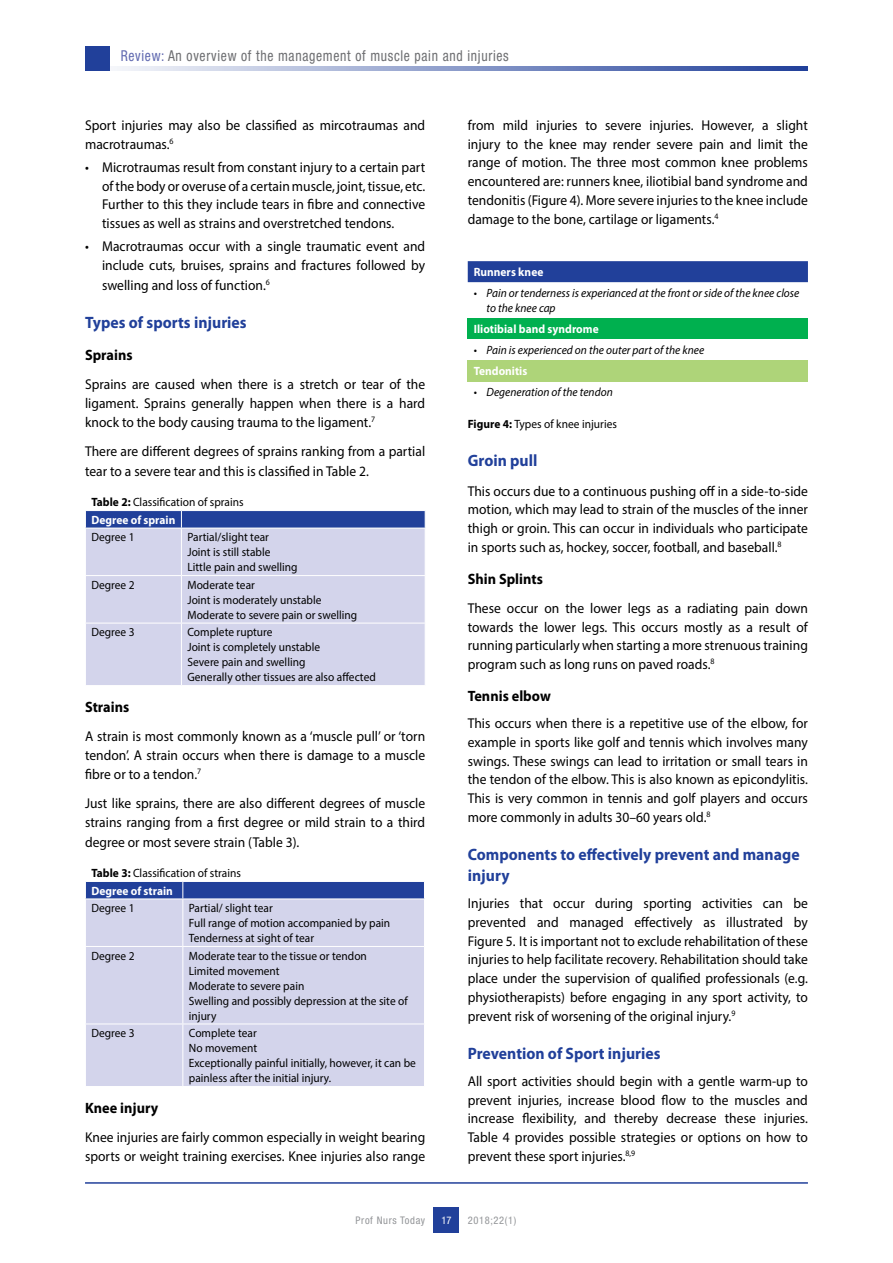
<style>
.page{position:relative;width:893px;height:1263px;background:#fff}
.page>*{position:absolute;margin:0;border:0;box-sizing:border-box;transform-origin:0 0}
.t1{font:700 16.5px/21px "Myriad Pro";color:#21409a;scale:.95 1}
.t2{font:condensed 15px "Helvetica Neue LT Std";letter-spacing:.05em;color:#6d6e71;scale:.91 1}
.t3{font:700 15px "Myriad Pro";color:#000;scale:.95 1}
.t4{font:14.25px/18.8px "Myriad Pro";color:#000;text-align:justify;scale:.95 1}
.t5{font:12px/15px "Myriad Pro";color:#000;scale:.95 1}
.t6{font:italic 12px/15px "Myriad Pro";color:#000;scale:.95 1}
.t7{font:700 12px "Myriad Pro";color:#fff;scale:.95 1}
.t8{font:condensed 10.5px "Helvetica Neue LT Std";letter-spacing:.06em;color:#939598}
.t9{font:condensed 10.5px "Helvetica Neue LT Std";color:#fff}
.s1{color:#6069b0}
.s2{font-weight:700}
.s3{font-weight:700;color:#fff}
</style>
<div class="page">
<svg style="left:109px;top:66px;width:699px;height:5px;background:#8a9ac9"></svg>
<div style="left:85px;top:47px;width:24px;height:24px;background:#21409a"></div>
<div style="left:434px;top:1208px;width:25px;height:25px;background:#21409a"></div>
<hr style="left:85px;top:1182px;width:723px;height:2px;background:#21409a">
<div style="left:86px;top:529px;width:339px;height:156px;background:#d3d4eb"></div>
<hr style="left:181px;top:528px;width:1px;height:47px;background:#fff">
<hr style="left:85px;top:575px;width:96px;height:1px;background:#fff">
<hr style="left:181px;top:575px;width:245px;height:1px;background:#fff">
<hr style="left:181px;top:576px;width:1px;height:47px;background:#fff">
<hr style="left:85px;top:623px;width:96px;height:1px;background:#fff">
<hr style="left:181px;top:623px;width:245px;height:1px;background:#fff">
<hr style="left:181px;top:623px;width:1px;height:62px;background:#fff">
<svg style="left:85px;top:510px;width:341px;height:18px;background:#3451a3"></svg>
<div style="left:86px;top:899px;width:338px;height:187px;background:#d3d4eb"></div>
<div style="left:85px;top:881px;width:339px;height:17px;background:#21409a"></div>
<hr style="left:182px;top:899px;width:1px;height:47px;background:#fff">
<hr style="left:85px;top:946px;width:98px;height:1px;background:#fff">
<hr style="left:183px;top:946px;width:242px;height:1px;background:#fff">
<hr style="left:182px;top:947px;width:1px;height:76px;background:#fff">
<hr style="left:85px;top:1023px;width:98px;height:1px;background:#fff">
<hr style="left:183px;top:1023px;width:242px;height:1px;background:#fff">
<hr style="left:182px;top:1024px;width:1px;height:62px;background:#fff">
<div style="left:468px;top:261px;width:340px;height:21px;background:#21409a"></div>
<div style="left:468px;top:318px;width:340px;height:21px;background:#00b04f"></div>
<div style="left:468px;top:360px;width:340px;height:21px;background:#aed479"></div>
<p class="t2" style="left:121px;top:47px;width:428px"><span class="s1">Review:</span> An overview of the management of muscle pain and injuries</p>
<p class="t4" style="left:85px;top:115px;width:360px">Sport injuries may also be classified as mircotraumas and macrotraumas.<sup>6</sup></p>
<p class="t4" style="left:102px;top:157px;width:342px;text-indent:-17px">• Microtraumas result from constant injury to a certain part of the body or overuse of a certain muscle, joint, tissue, etc.<br>Further to this they include tears in fibre and connective tissues as well as strains and overstretched tendons.</p>
<p class="t4" style="left:102px;top:237px;width:342px;line-height:19.2px;text-indent:-17px">• Macrotraumas occur with a single traumatic event and include cuts, bruises, sprains and fractures followed by swelling and loss of function.<sup>6</sup></p>
<p class="t1" style="left:85px;top:311px;width:172px">Types of sports injuries</p>
<p class="t3" style="left:85px;top:345px;width:52px">Sprains</p>
<p class="t4" style="left:85px;top:375px;width:360px">Sprains are caused when there is a stretch or tear of the ligament. Sprains generally happen when there is a hard knock to the body causing trauma to the ligament.<sup>7</sup></p>
<p class="t4" style="left:85px;top:441px;width:360px;line-height:19.6px">There are different degrees of sprains ranking from a partial tear to a severe tear and this is classified in Table 2.</p>
<p class="t5" style="left:91px;top:493px;width:162px;line-height:17.5px"><span class="s2">Table 2:</span> Classification of sprains<br><span class="s3">Degree of sprain</span></p>
<p class="t5" style="left:91px;top:530px;width:47px">Degree 1</p>
<p class="t5" style="left:187px;top:530px;width:118px">Partial/slight tear<br>Joint is still stable<br>Little pain and swelling</p>
<p class="t5" style="left:91px;top:577px;width:47px">Degree 2</p>
<p class="t5" style="left:187px;top:577px;width:180px">Moderate tear<br>Joint is moderately unstable<br>Moderate to severe pain or swelling</p>
<p class="t5" style="left:91px;top:625px;width:47px">Degree 3</p>
<p class="t5" style="left:187px;top:625px;width:200px">Complete rupture<br>Joint is completely unstable<br>Severe pain and swelling<br>Generally other tissues are also affected</p>
<p class="t3" style="left:85px;top:697px;width:48px">Strains</p>
<p class="t4" style="left:85px;top:727px;width:360px">A strain is most commonly known as a ‘muscle pull’ or ‘torn tendon’. A strain occurs when there is damage to a muscle fibre or to a tendon.<sup>7</sup></p>
<p class="t4" style="left:85px;top:794px;width:360px;line-height:19.2px">Just like sprains, there are also different degrees of muscle strains ranging from a first degree or mild strain to a third degree or most severe strain (Table 3).</p>
<p class="t5" style="left:91px;top:864px;width:159px;line-height:17.5px"><span class="s2">Table 3:</span> Classification of strains<br><span class="s3">Degree of strain</span></p>
<p class="t5" style="left:91px;top:900px;width:47px">Degree 1</p>
<p class="t5" style="left:189px;top:900px;width:213px">Partial/ slight tear<br>Full range of motion accompanied by pain<br>Tenderness at sight of tear</p>
<p class="t5" style="left:91px;top:948px;width:47px">Degree 2</p>
<p class="t5" style="left:189px;top:948px;width:232px">Moderate tear to the tissue or tendon<br>Limited movement<br>Moderate to severe pain<br>Swelling and possibly depression at the site of injury</p>
<p class="t5" style="left:91px;top:1025px;width:47px">Degree 3</p>
<p class="t5" style="left:189px;top:1025px;width:240px">Complete tear<br>No movement<br>Exceptionally painful initially, however, it can be painless after the initial injury.</p>
<p class="t3" style="left:85px;top:1098px;width:78px">Knee injury</p>
<p class="t4" style="left:85px;top:1127px;width:360px">Knee injuries are fairly common especially in weight bearing sports or weight training exercises. Knee injuries also range</p>
<p class="t4" style="left:468px;top:115px;width:360px">from mild injuries to severe injuries. However, a slight injury to the knee may render severe pain and limit the range of motion. The three most common knee problems encountered are: runners knee, iliotibial band syndrome and tendonitis (Figure 4). More severe injuries to the knee include damage to the bone, cartilage or ligaments.<sup>4</sup></p>
<p class="t7" style="left:474px;top:264px;width:75px">Runners knee</p>
<p class="t6" style="left:486px;top:285px;width:331px;text-indent:-13px">• Pain or tenderness is experianced at the front or side of the knee close to the knee cap</p>
<p class="t7" style="left:474px;top:321px;width:133px">Iliotibial band syndrome</p>
<p class="t6" style="left:474px;top:342px;width:244px">• Pain is experienced on the outer part of the knee</p>
<p class="t7" style="left:474px;top:363px;width:58px">Tendonitis</p>
<p class="t6" style="left:474px;top:384px;width:148px">• Degeneration of the tendon</p>
<p class="t5" style="left:468px;top:416px;width:159px"><span class="s2">Figure 4:</span> Types of knee injuries</p>
<p class="t1" style="left:468px;top:450px;width:75px">Groin pull</p>
<p class="t4" style="left:468px;top:481px;width:360px">This occurs due to a continuous pushing off in a side-to-side motion, which may lead to strain of the muscles of the inner thigh or groin. This can occur in individuals who participate in sports such as, hockey, soccer, football, and baseball.<sup>8</sup></p>
<p class="t3" style="left:468px;top:569px;width:81px">Shin Splints</p>
<p class="t4" style="left:468px;top:598px;width:360px">These occur on the lower legs as a radiating pain down towards the lower legs. This occurs mostly as a result of running particularly when starting a more strenuous training program such as long runs on paved roads.<sup>8</sup></p>
<p class="t3" style="left:468px;top:686px;width:89px">Tennis elbow</p>
<p class="t4" style="left:468px;top:714px;width:360px">This occurs when there is a repetitive use of the elbow, for example in sports like golf and tennis which involves many swings. These swings can lead to irritation or small tears in the tendon of the elbow. This is also known as epicondylitis.<br>This is very common in tennis and golf players and occurs more commonly in adults 30–60 years old.<sup>8</sup></p>
<p class="t1" style="left:468px;top:843px;width:351px">Components to effectively prevent and manage injury</p>
<p class="t4" style="left:468px;top:894px;width:360px">Injuries that occur during sporting activities can be prevented and managed effectively as illustrated by Figure 5. It is important not to exclude rehabilitation of these injuries to help facilitate recovery. Rehabilitation should take place under the supervision of qualified professionals (e.g. physiotherapists) before engaging in any sport activity, to prevent risk of worsening of the original injury.<sup>9</sup></p>
<p class="t1" style="left:468px;top:1042px;width:205px">Prevention of Sport injuries</p>
<p class="t4" style="left:468px;top:1071px;width:360px">All sport activities should begin with a gentle warm-up to prevent injuries, increase blood flow to the muscles and increase flexibility, and thereby decrease these injuries.<br>Table 4 provides possible strategies or options on how to prevent these sport injuries.<sup>8,9</sup></p>
<p class="t8" style="left:356px;top:1214px;width:71px">Prof Nurs Today</p>
<p class="t9" style="left:441px;top:1214px;width:12px">17</p>
<p class="t8" style="left:468px;top:1214px;width:50px">2018;22(1)</p>
</div>
